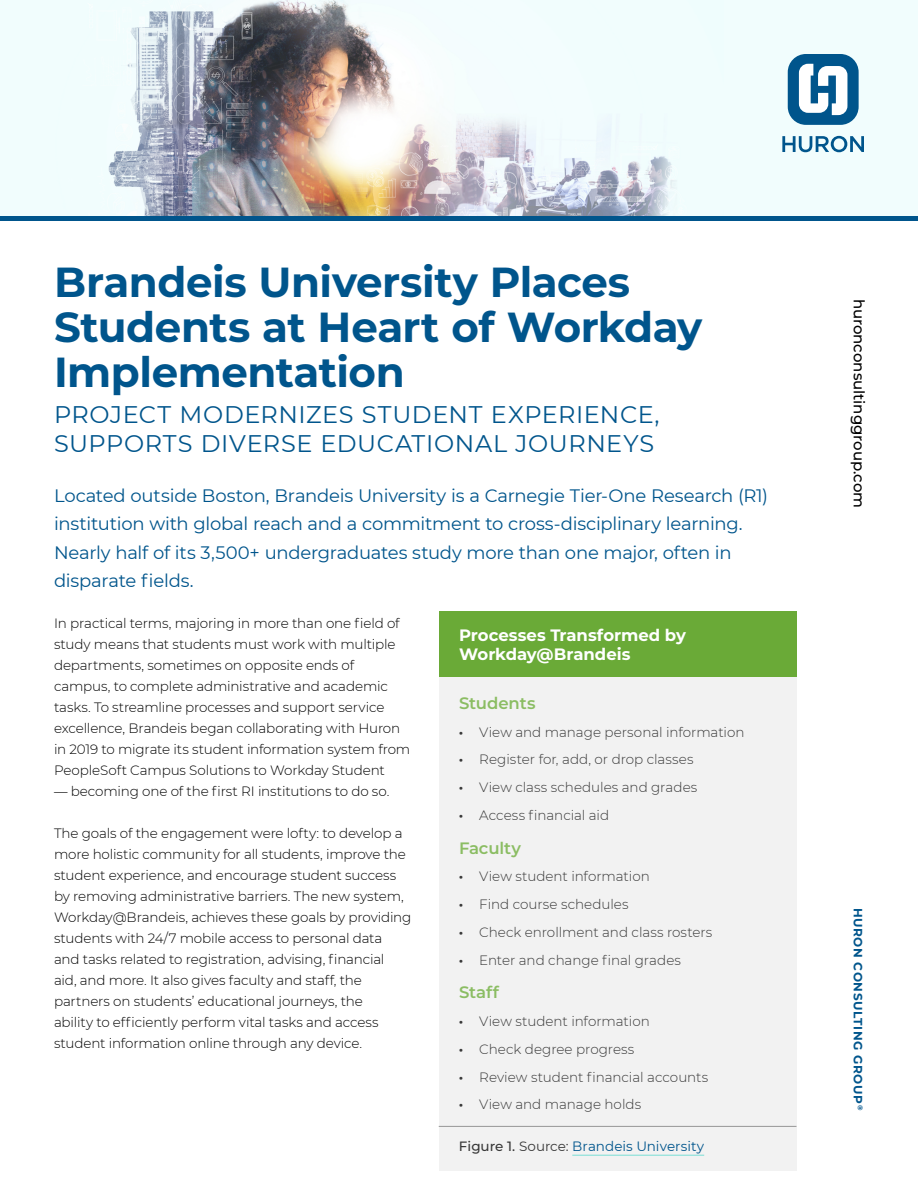
<style>
.page{position:relative;width:918px;height:1188px;background:#fff}
.page>*{position:absolute;margin:0;border:0;box-sizing:border-box;transform-origin:0 0}
.t1{font:700 42px/45px "Montserrat";letter-spacing:-.01em;color:#00558c}
.t2{font:24px/28.8px "Montserrat";letter-spacing:.025em;color:#00558c}
.t3{font:18px/28.5px "Montserrat";letter-spacing:-.015em;color:#00558c}
.t4{font:700 16.5px/19.5px "Montserrat";color:#fff}
.t5{font:600 16.5px "Montserrat";letter-spacing:-.005em;color:#8bbd63}
.t6{font:500 15px "Montserrat";letter-spacing:-.005em;color:#000}
.t7{font:300 13.5px/21px "Montserrat";letter-spacing:-.01em;color:#000}
.t8{font:300 13.5px "Montserrat";color:#383838}
.t9{font:13.5px "Montserrat";letter-spacing:.005em;color:#00558c}
.t10{font:700 12px "Montserrat";letter-spacing:.055em;color:#00558c}
.s1{font-weight:600}
.s2{font-weight:500;color:#383838}
.s3{color:#383838}
</style>
<div class="page">
<div style="left:0;top:0;width:918px;height:216px;background:#f1fdfd"></div>
<img style="left:108px;top:0;width:566px;height:216px">
<hr style="left:0;top:216px;width:918px;height:4px;background:#00558c">
<div style="left:788px;top:54px;width:71px;height:71px;background:#00558c;border-radius:18px"></div>
<svg style="left:782px;top:136px;width:82px;height:16px"></svg>
<svg style="left:799px;top:64px;width:48px;height:51px"></svg>
<div style="left:439px;top:673px;width:357px;height:498px;background:#f2f2f2"></div>
<hr style="left:572px;top:1155px;width:132px;height:1px;background:#78ded4">
<div style="left:439px;top:611px;width:357px;height:66px;background:#6aaa37"></div>
<hr style="left:439px;top:1126px;width:357px;height:1px;background:#969696">
<h1 class="t1" style="left:54px;top:258px;width:650px">Brandeis University Places<br>Students at Heart of Workday<br>Implementation</h1>
<h2 class="t2" style="left:54px;top:399px;width:607px">PROJECT MODERNIZES STUDENT EXPERIENCE,<br>SUPPORTS DIVERSE EDUCATIONAL JOURNEYS</h2>
<p class="t3" style="left:54px;top:480px;width:716px">Located outside Boston, Brandeis University is a Carnegie Tier-One Research (R1) institution with global reach and a commitment to cross-disciplinary learning.<br>Nearly half of its 3,500+ undergraduates study more than one major, often in disparate fields.</p>
<p class="t7" style="left:54px;top:613px;width:358px">In practical terms, majoring in more than one field of study means that students must work with multiple departments, sometimes on opposite ends of campus, to complete administrative and academic tasks. To streamline processes and support service excellence, Brandeis began collaborating with Huron in 2019 to migrate its student information system from PeopleSoft Campus Solutions to Workday Student</p>
<p class="t7" style="left:54px;top:781px;width:337px">— becoming one of the first RI institutions to do so.</p>
<p class="t7" style="left:54px;top:822px;width:359px">The goals of the engagement were lofty: to develop a more holistic community for all students, improve the student experience, and encourage student success by removing administrative barriers. The new system, Workday@Brandeis, achieves these goals by providing students with 24/7 mobile access to personal data and tasks related to registration, advising, financial<br>aid, and more. It also gives faculty and staff, the partners on students’ educational journeys, the<br>ability to efficiently perform vital tasks and access student information online through any device.</p>
<p class="t4" style="left:459px;top:624px;width:228px">Processes Transformed by<br>Workday@Brandeis</p>
<p class="t5" style="left:459px;top:692px;width:78px">Students</p>
<p class="t8" style="left:459px;top:723px;width:287px"><span class="s1">•</span> View and manage personal information</p>
<p class="t8" style="left:459px;top:750px;width:236px"><span class="s1">•</span> Register for, add, or drop classes</p>
<p class="t8" style="left:459px;top:778px;width:240px"><span class="s1">•</span> View class schedules and grades</p>
<p class="t8" style="left:459px;top:806px;width:152px"><span class="s1">•</span> Access financial aid</p>
<p class="t5" style="left:459px;top:837px;width:64px">Faculty</p>
<p class="t8" style="left:459px;top:867px;width:192px"><span class="s1">•</span> View student information</p>
<p class="t8" style="left:459px;top:895px;width:171px"><span class="s1">•</span> Find course schedules</p>
<p class="t8" style="left:459px;top:923px;width:255px"><span class="s1">•</span> Check enrollment and class rosters</p>
<p class="t8" style="left:459px;top:951px;width:224px"><span class="s1">•</span> Enter and change final grades</p>
<p class="t5" style="left:459px;top:982px;width:41px">Staff</p>
<p class="t8" style="left:459px;top:1012px;width:192px"><span class="s1">•</span> View student information</p>
<p class="t8" style="left:459px;top:1040px;width:177px"><span class="s1">•</span> Check degree progress</p>
<p class="t8" style="left:459px;top:1068px;width:251px"><span class="s1">•</span> Review student financial accounts</p>
<p class="t8" style="left:459px;top:1096px;width:184px"><span class="s1">•</span> View and manage holds</p>
<p class="t9" style="left:459px;top:1137px;width:247px"><span class="s2">Figure 1.</span> <span class="s3">Source:</span> Brandeis University</p>
<p class="t6" style="left:869px;top:298px;width:211px;rotate:90deg">huronconsultinggroup.com</p>
<p class="t10" style="left:867px;top:908px;width:204px;rotate:90deg">HURON CONSULTING GROUP<sup>®</sup></p>
</div>
